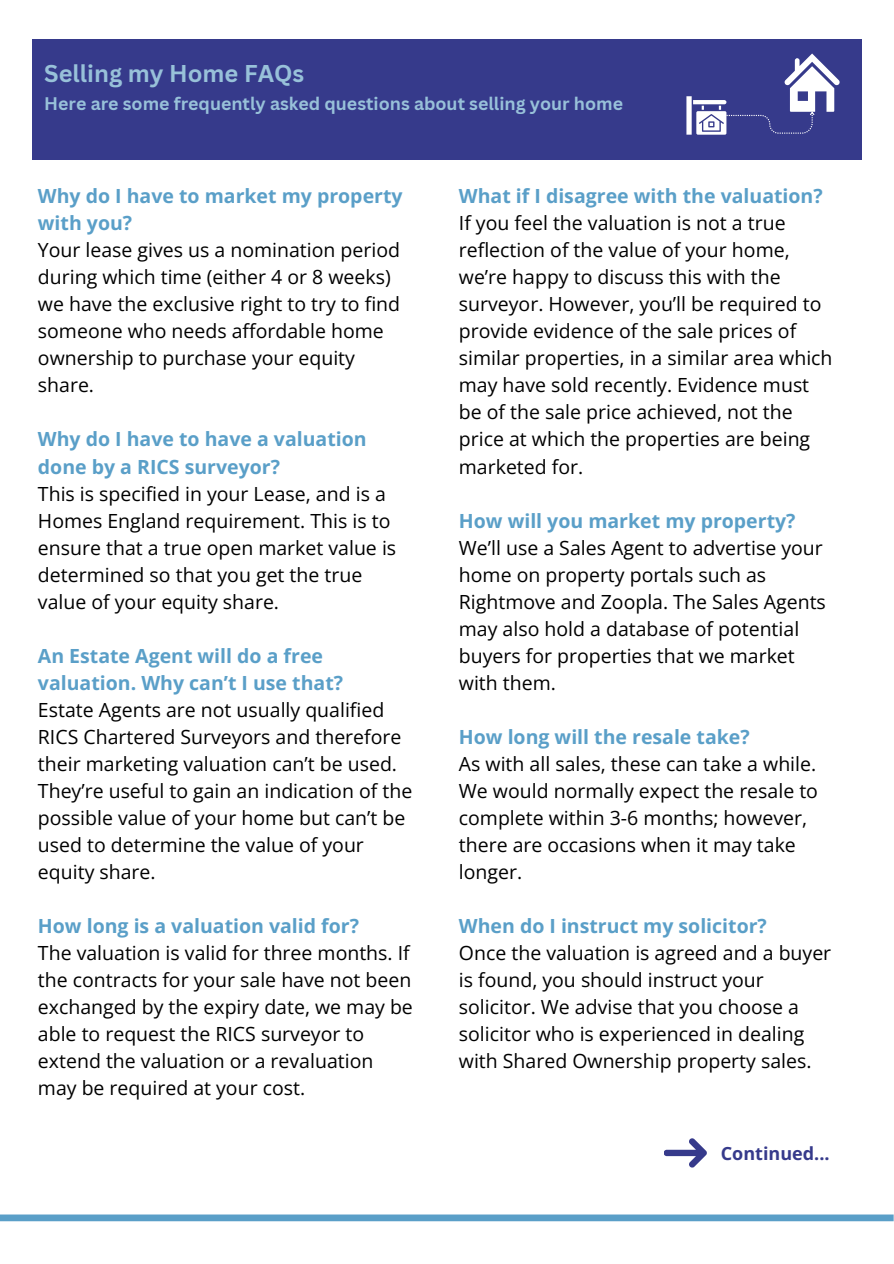
<style>
.page{position:relative;width:894px;height:1264px;background:#fff}
.page>*{position:absolute;margin:0;border:0;box-sizing:border-box;transform-origin:0 0}
.t1{font:700 23.7px "Canva Sans";color:#98c1d9}
.t2{font:19.5px/27px "Open Sans";color:#000}
.t3{font:700 19.5px/27px "Open Sans";color:#5a9fc8}
.t4{font:700 18px "Open Sans";color:#363a8b}
.t5{font:700 17.7px "Canva Sans";color:#98c1d9}
</style>
<div class="page">
<div style="left:32px;top:39px;width:829px;height:120px;background:#363a8b"></div>
<div style="left:0;top:1214px;width:893px;height:7px;background:#5a9fc8"></div>
<svg style="left:664px;top:1138px;width:42px;height:29px"></svg>
<svg style="left:686px;top:53px;width:153px;height:81px"></svg>
<p class="t1" style="left:44px;top:57px;width:261px">Selling my Home FAQs</p>
<p class="t5" style="left:44px;top:92px;width:580px">Here are some frequently asked questions about selling your home</p>
<p class="t3" style="left:38px;top:182px;width:366px">Why do I have to market my property with you?</p>
<p class="t2" style="left:38px;top:236px;width:363px">Your lease gives us a nomination period during which time (either 4 or 8 weeks) we have the exclusive right to try to find someone who needs affordable home ownership to purchase your equity share.</p>
<p class="t3" style="left:38px;top:425px;width:330px">Why do I have to have a valuation done by a RICS surveyor?</p>
<p class="t2" style="left:38px;top:479px;width:359px">This is specified in your Lease, and is a Homes England requirement. This is to ensure that a true open market value is determined so that you get the true value of your equity share.</p>
<p class="t3" style="left:38px;top:641px;width:306px">An Estate Agent will do a free valuation. Why can’t I use that?</p>
<p class="t2" style="left:38px;top:695px;width:376px">Estate Agents are not usually qualified RICS Chartered Surveyors and therefore their marketing valuation can’t be used.<br>They’re useful to gain an indication of the possible value of your home but can’t be used to determine the value of your equity share.</p>
<p class="t3" style="left:38px;top:911px;width:322px">How long is a valuation valid for?</p>
<p class="t2" style="left:38px;top:938px;width:376px">The valuation is valid for three months. If the contracts for your sale have not been exchanged by the expiry date, we may be able to request the RICS surveyor to extend the valuation or a revaluation may be required at your cost.</p>
<h1 class="t3" style="left:459px;top:182px;width:365px">What if I disagree with the valuation?</h1>
<p class="t2" style="left:459px;top:209px;width:375px">If you feel the valuation is not a true reflection of the value of your home, we’re happy to discuss this with the surveyor. However, you’ll be required to provide evidence of the sale prices of similar properties, in a similar area which may have sold recently. Evidence must be of the sale price achieved, not the price at which the properties are being marketed for.</p>
<p class="t3" style="left:459px;top:506px;width:338px">How will you market my property?</p>
<p class="t2" style="left:459px;top:533px;width:368px">We’ll use a Sales Agent to advertise your home on property portals such as<br>Rightmove and Zoopla. The Sales Agents may also hold a database of potential buyers for properties that we market with them.</p>
<p class="t3" style="left:459px;top:722px;width:292px">How long will the resale take?</p>
<p class="t2" style="left:459px;top:749px;width:360px">As with all sales, these can take a while.<br>We would normally expect the resale to complete within 3-6 months; however, there are occasions when it may take longer.</p>
<p class="t3" style="left:459px;top:911px;width:309px">When do I instruct my solicitor?</p>
<p class="t2" style="left:459px;top:938px;width:374px">Once the valuation is agreed and a buyer is found, you should instruct your solicitor. We advise that you choose a solicitor who is experienced in dealing with Shared Ownership property sales.</p>
<p class="t4" style="left:720px;top:1140px;width:110px">Continued...</p>
</div>
